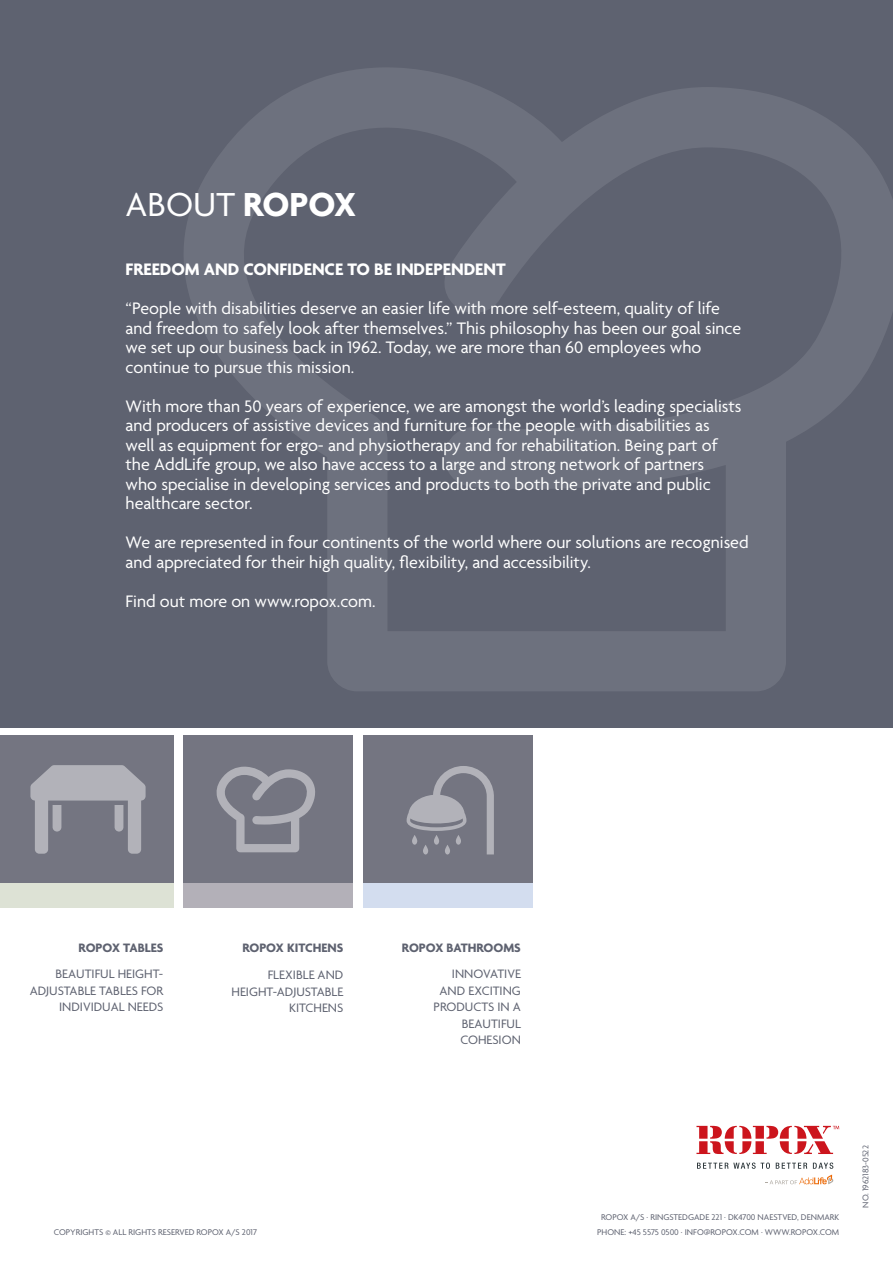
<style>
.page{position:relative;width:893px;height:1263px;background:#fff}
.page>*{position:absolute;margin:0;border:0;box-sizing:border-box;transform-origin:0 0}
.t1{font:36px "Agenda";color:#fff}
.t2{font:18px/19.5px "Agenda";color:#fff}
.t3{font:700 18px "Agenda";color:#fff}
.t4{font:13.2px/16.5px "Agenda";color:#5e6270;text-align:right}
.t5{font:700 13.2px "Agenda";color:#5e6270}
.t6{font:9px "Agenda";color:#5e6270}
.s1{font-weight:700}
</style>
<div class="page">
<div style="left:0;top:0;width:893px;height:727px;background:#5e6270"></div>
<svg style="left:184px;top:68px;width:709px;height:623px"></svg>
<div style="left:183px;top:736px;width:170px;height:147px;background:#747581"></div>
<svg style="left:217px;top:767px;width:98px;height:85px"></svg>
<div style="left:0;top:736px;width:173px;height:147px;background:#747581"></div>
<svg style="left:30px;top:765px;width:116px;height:89px"></svg>
<div style="left:363px;top:736px;width:170px;height:147px;background:#747581"></div>
<svg style="left:407px;top:766px;width:87px;height:88px"></svg>
<div style="left:0;top:883px;width:173px;height:25px;background:#dde2d5"></div>
<div style="left:183px;top:883px;width:170px;height:25px;background:#b3b0b8"></div>
<div style="left:363px;top:883px;width:170px;height:25px;background:#d3ddef"></div>
<svg style="left:696px;top:1126px;width:143px;height:28px"></svg>
<svg style="left:697px;top:1162px;width:137px;height:22px"></svg>
<h1 class="t1" style="left:126px;top:185px;width:233px">ABOUT <span class="s1">ROPOX</span></h1>
<p class="t3" style="left:126px;top:260px;width:381px">FREEDOM AND CONFIDENCE TO BE INDEPENDENT</p>
<p class="t2" style="left:126px;top:300px;width:617px">“People with disabilities deserve an easier life with more self-esteem, quality of life and freedom to safely look after themselves.” This philosophy has been our goal since we set up our business back in 1962. Today, we are more than 60 employees who continue to pursue this mission.</p>
<p class="t2" style="left:126px;top:397px;width:617px">With more than 50 years of experience, we are amongst the world’s leading specialists and producers of assistive devices and furniture for the people with disabilities as well as equipment for ergo- and physiotherapy and for rehabilitation. Being part of the AddLife group, we also have access to a large and strong network of partners<br>who specialise in developing services and products to both the private and public healthcare sector.</p>
<p class="t2" style="left:126px;top:534px;width:624px">We are represented in four continents of the world where our solutions are recognised and appreciated for their high quality, flexibility, and accessibility.</p>
<p class="t2" style="left:126px;top:592px;width:251px">Find out more on www.ropox.com.</p>
<p class="t5" style="left:79px;top:941px;width:86px">ROPOX TABLES</p>
<p class="t4" style="left:30px;top:967px;width:135px">BEAUTIFUL HEIGHT-<br>ADJUSTABLE TABLES FOR<br>INDIVIDUAL NEEDS</p>
<p class="t5" style="left:242px;top:941px;width:102px">ROPOX KITCHENS</p>
<p class="t4" style="left:232px;top:967px;width:113px">FLEXIBLE AND<br>HEIGHT-ADJUSTABLE<br>KITCHENS</p>
<p class="t5" style="left:402px;top:941px;width:120px">ROPOX BATHROOMS</p>
<p class="t4" style="left:434px;top:967px;width:89px">INNOVATIVE<br>AND EXCITING<br>PRODUCTS IN A<br>BEAUTIFUL<br>COHESION</p>
<p class="t6" style="left:601px;top:1212px;width:239px">ROPOX A/S · RINGSTEDGADE 221 · DK4700 NAESTVED, DENMARK</p>
<p class="t6" style="left:54px;top:1227px;width:205px">COPYRIGHTS © ALL RIGHTS RESERVED ROPOX A/S 2017</p>
<p class="t6" style="left:597px;top:1227px;width:243px">PHONE: +45 5575 0500 · INFO@ROPOX.COM · WWW.ROPOX.COM</p>
<p class="t6" style="left:861px;top:1207px;width:64px;rotate:-90deg">NO. 1962183-0522</p>
</div>
